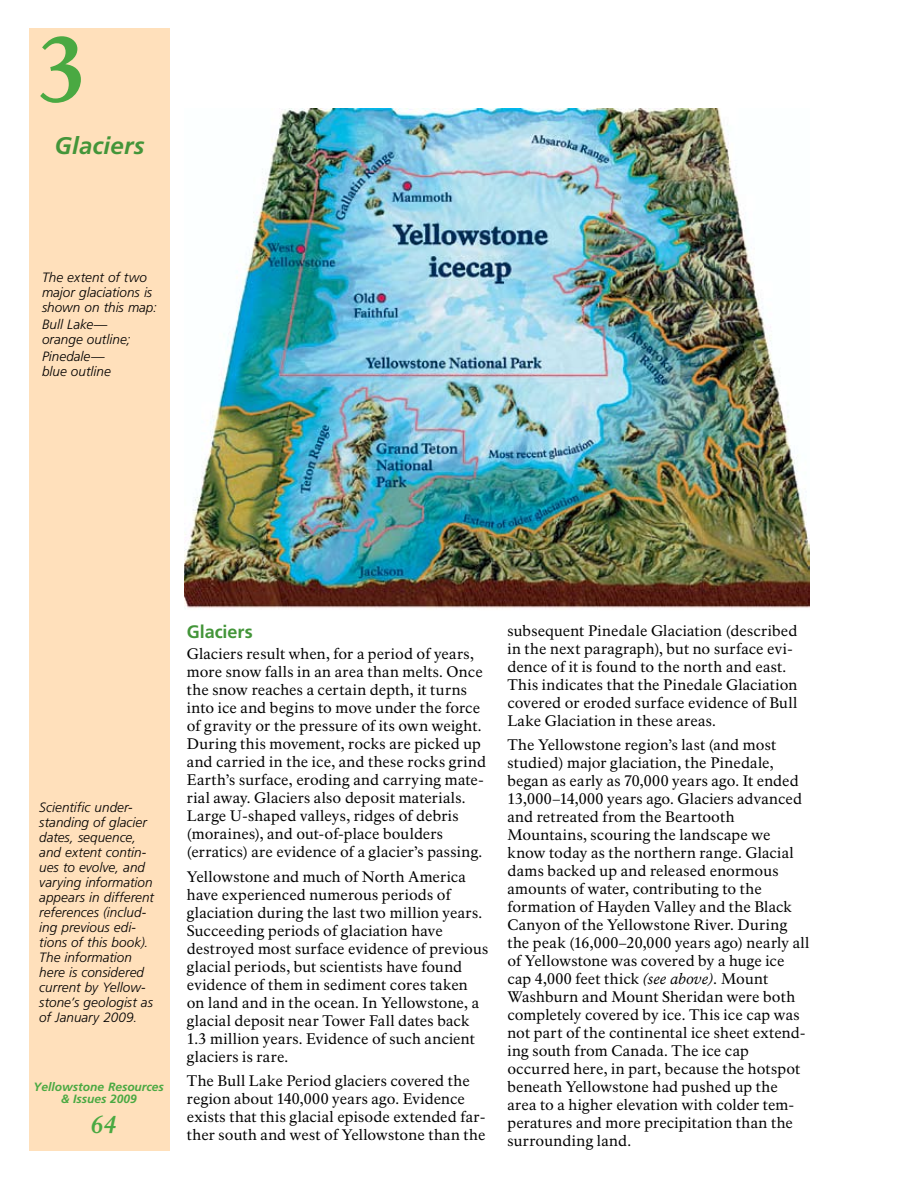
<style>
.page{position:relative;width:918px;height:1188px;background:#fff}
.page>*{position:absolute;margin:0;border:0;box-sizing:border-box;transform-origin:0 0}
.t1{font:700 90px "NPS Rawlinson OT";color:#4aa942}
.t2{font:italic 700 24px "Frutiger LT Std";letter-spacing:.01em;color:#439539}
.t3{font:italic 700 24px "NPS Rawlinson OT";color:#4aa942}
.t4{font:700 18px "Frutiger LT Std";letter-spacing:-.005em;color:#439539}
.t5{font:15px/18px "NPS Rawlinson OT";letter-spacing:.01em;color:#000}
.t6{font:italic 300 13.5px/15px "Frutiger LT Std";color:#000}
.t7{font:italic 700 12px/12px "Frutiger LT Std";color:#4aa942;text-align:center}
.s1{font-style:italic}
</style>
<div class="page">
<div style="left:29px;top:28px;width:140px;height:1123px;background:#ffe0bb"></div>
<img style="left:185px;top:108px;width:625px;height:501px">
<h1 class="t1" style="left:38px;top:16px;width:51px">3</h1>
<h2 class="t2" style="left:55px;top:132px;width:91px">Glaciers</h2>
<p class="t6" style="left:42px;top:270px;width:116px">The extent of two major glaciations is shown on this map:</p>
<p class="t6" style="left:42px;top:317px;width:90px">Bull Lake— orange outline;</p>
<p class="t6" style="left:42px;top:349px;width:70px">Pinedale— blue outline</p>
<p class="t6" style="left:39px;top:800px;width:116px">Scientific under&shy;standing of glacier dates, sequence, and extent contin&shy;ues to evolve, and varying information appears in different references (includ&shy;ing previous edi&shy;tions of this book).<br>The information here is considered current by Yellow&shy;stone’s geologist as of January 2009.</p>
<p class="t7" style="left:34px;top:1081px;width:132px">Yellowstone Resources &amp; Issues 2009</p>
<h2 class="t3" style="left:90px;top:1110px;width:28px">64</h2>
<p class="t4" style="left:187px;top:621px;width:67px">Glaciers</p>
<p class="t5" style="left:187px;top:645px;width:301px">Glaciers result when, for a period of years, more snow falls in an area than melts. Once the snow reaches a certain depth, it turns into ice and begins to move under the force of gravity or the pressure of its own weight.<br>During this movement, rocks are picked up and carried in the ice, and these rocks grind Earth’s surface, eroding and carrying mate&shy;rial away. Glaciers also deposit materials.<br>Large U-shaped valleys, ridges of debris (moraines), and out-of-place boulders (erratics) are evidence of a glacier’s passing.</p>
<p class="t5" style="left:187px;top:867px;width:303px">Yellowstone and much of North America have experienced numerous periods of glaciation during the last two million years.<br>Succeeding periods of glaciation have destroyed most surface evidence of previous glacial periods, but scientists have found evidence of them in sediment cores taken on land and in the ocean. In Yellowstone, a glacial deposit near Tower Fall dates back 1.3 million years. Evidence of such ancient glaciers is rare.</p>
<p class="t5" style="left:187px;top:1072px;width:300px">The Bull Lake Period glaciers covered the region about 140,000 years ago. Evidence exists that this glacial episode extended far&shy;ther south and west of Yellowstone than the</p>
<p class="t5" style="left:507px;top:622px;width:291px">subsequent Pinedale Glaciation (described in the next paragraph), but no surface evi&shy;dence of it is found to the north and east.<br>This indicates that the Pinedale Glaciation covered or eroded surface evidence of Bull Lake Glaciation in these areas.</p>
<p class="t5" style="left:507px;top:736px;width:304px">The Yellowstone region’s last (and most studied) major glaciation, the Pinedale, began as early as 70,000 years ago. It ended 13,000–14,000 years ago. Glaciers advanced and retreated from the Beartooth Mountains, scouring the landscape we know today as the northern range. Glacial dams backed up and released enormous amounts of water, contributing to the formation of Hayden Valley and the Black Canyon of the Yellowstone River. During the peak (16,000–20,000 years ago) nearly all of Yellowstone was covered by a huge ice cap 4,000 feet thick <span class="s1">(see above).</span> Mount Washburn and Mount Sheridan were both completely covered by ice. This ice cap was not part of the continental ice sheet extend&shy;ing south from Canada. The ice cap occurred here, in part, because the hotspot beneath Yellowstone had pushed up the area to a higher elevation with colder tem&shy;peratures and more precipitation than the surrounding land.</p>
</div>
